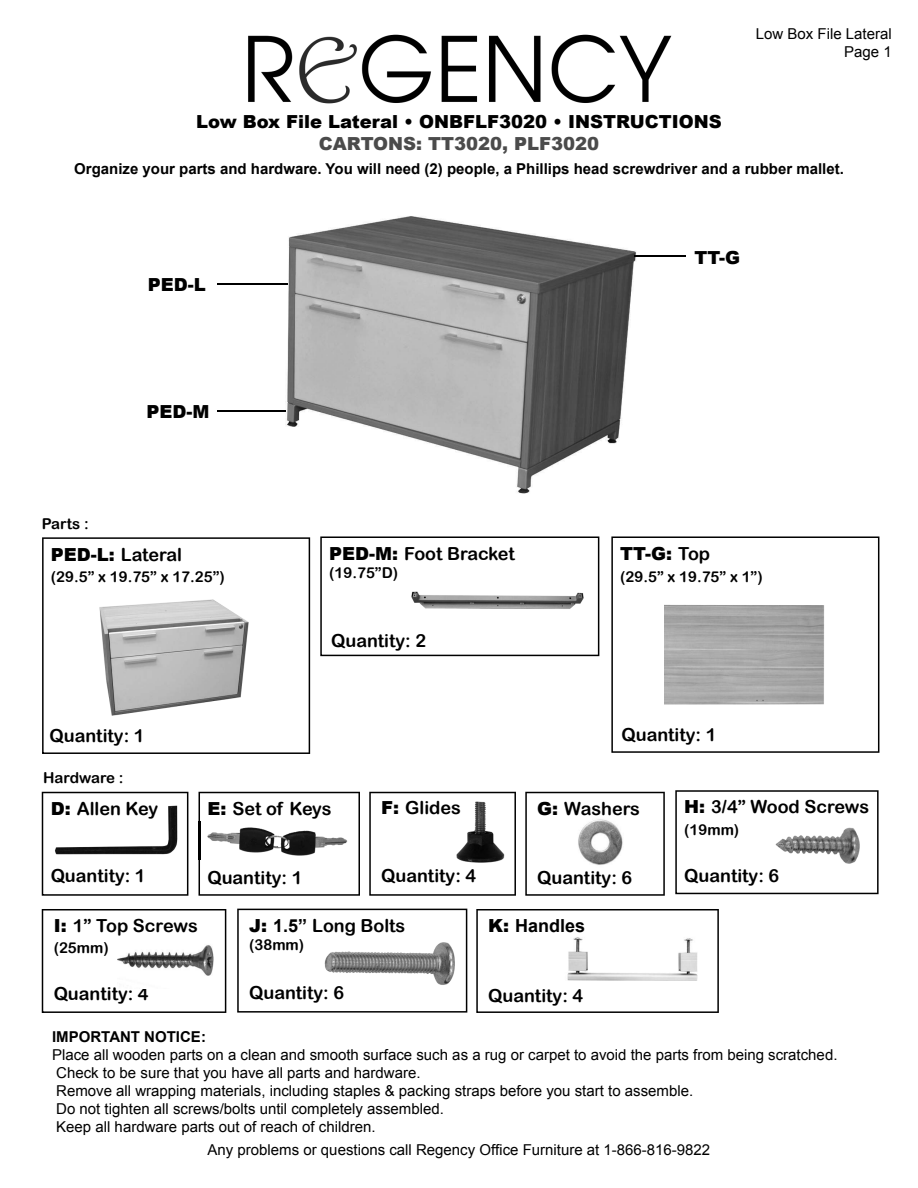
<style>
.page{position:relative;width:918px;height:1188px;background:#fff}
.page>*{position:absolute;margin:0;border:0;box-sizing:border-box;transform-origin:0 0}
.t1{font:18px "Arial Rounded MT Bold";color:#000}
.t2{font:900 18px "Arial";color:#000}
.t3{font:900 18px "Arial";color:#4b4b4b}
.t4{font:700 18px "Arial";color:#000}
.t5{font:15px/18px "Arial";color:#000}
.t6{font:700 15px "Arial";color:#000}
.t7{font:15px "Arial Rounded MT Bold";color:#000}
.s1{font-family:"Arial";font-weight:900}
.s2{font-family:"Arial Rounded MT Bold";font-weight:400}
.s3{font-family:"Arial";font-weight:700}
.s4{font-weight:900}
</style>
<div class="page">
<img style="left:286px;top:216px;width:350px;height:278px">
<hr style="left:634px;top:255px;width:51px;height:2px;background:#000">
<hr style="left:217px;top:283px;width:71px;height:2px;background:#000">
<hr style="left:217px;top:410px;width:69px;height:2px;background:#000">
<svg style="left:42px;top:537px;width:268px;height:217px"></svg>
<svg style="left:611px;top:536px;width:268px;height:217px"></svg>
<svg style="left:320px;top:536px;width:279px;height:120px"></svg>
<img style="left:410px;top:591px;width:179px;height:22px">
<svg style="left:42px;top:792px;width:146px;height:104px"></svg>
<svg style="left:199px;top:792px;width:161px;height:104px"></svg>
<img style="left:198px;top:821px;width:155px;height:39px">
<img style="left:199px;top:821px;width:1px;height:39px">
<svg style="left:675px;top:790px;width:204px;height:104px"></svg>
<svg style="left:42px;top:909px;width:184px;height:104px"></svg>
<svg style="left:237px;top:909px;width:230px;height:104px"></svg>
<svg style="left:369px;top:792px;width:147px;height:104px"></svg>
<svg style="left:525px;top:792px;width:140px;height:104px"></svg>
<img style="left:574px;top:817px;width:50px;height:52px">
<img style="left:85px;top:594px;width:173px;height:127px">
<img style="left:665px;top:589px;width:173px;height:127px">
<img style="left:117px;top:937px;width:96px;height:52px">
<svg style="left:476px;top:909px;width:243px;height:104px"></svg>
<img style="left:248px;top:34px;width:424px;height:70px">
<img style="left:563px;top:936px;width:140px;height:48px">
<p class="t2" style="left:196px;top:109px;width:527px">Low Box File Lateral • ONBFLF3020 • INSTRUCTIONS</p>
<p class="t3" style="left:319px;top:131px;width:282px">CARTONS: TT3020, PLF3020</p>
<p class="t5" style="left:756px;top:25px;width:137px;text-align:right">Low Box File Lateral<br>Page 1</p>
<p class="t6" style="left:74px;top:158px;width:771px">Organize your parts and hardware. You will need (2) people, a Phillips head screwdriver and a rubber mallet.</p>
<p class="t2" style="left:148px;top:272px;width:59px">PED-L</p>
<p class="t2" style="left:694px;top:245px;width:47px">TT-G</p>
<p class="t2" style="left:146px;top:398px;width:64px">PED-M</p>
<p class="t7" style="left:42px;top:515px;width:48px">Parts :</p>
<p class="t1" style="left:51px;top:544px;width:133px"><span class="s1">PED-L:</span> Lateral</p>
<p class="t7" style="left:51px;top:568px;width:175px">(29.5” x 19.75” x 17.25”)</p>
<p class="t1" style="left:329px;top:543px;width:187px"><span class="s1">PED-M:</span> Foot Bracket</p>
<p class="t7" style="left:329px;top:563px;width:70px">(19.75”D)</p>
<p class="t1" style="left:331px;top:629px;width:96px">Quantity: 2</p>
<p class="t2" style="left:620px;top:541px;width:91px">TT-G: <span class="s2">Top</span></p>
<p class="t7" style="left:620px;top:567px;width:144px">(29.5” x 19.75” x 1”)</p>
<p class="t1" style="left:50px;top:725px;width:96px">Quantity: 1</p>
<p class="t1" style="left:622px;top:724px;width:96px">Quantity: 1</p>
<p class="t7" style="left:43px;top:768px;width:82px">Hardware :</p>
<p class="t1" style="left:51px;top:798px;width:109px"><span class="s1">D:</span> Allen Key</p>
<p class="t1" style="left:51px;top:865px;width:96px">Quantity: 1</p>
<p class="t1" style="left:208px;top:798px;width:126px"><span class="s1">E:</span> Set of Keys</p>
<p class="t1" style="left:208px;top:867px;width:96px">Quantity: 1</p>
<p class="t1" style="left:381px;top:797px;width:81px"><span class="s1">F:</span> Glides</p>
<p class="t1" style="left:381px;top:865px;width:96px">Quantity: 4</p>
<p class="t1" style="left:537px;top:798px;width:104px"><span class="s1">G:</span> Washers</p>
<p class="t1" style="left:537px;top:867px;width:96px">Quantity: 6</p>
<p class="t1" style="left:684px;top:796px;width:187px"><span class="s1">H:</span> 3/4” Wood Screws</p>
<p class="t7" style="left:684px;top:821px;width:56px">(19mm)</p>
<p class="t1" style="left:684px;top:865px;width:96px">Quantity: 6</p>
<p class="t1" style="left:54px;top:915px;width:146px"><span class="s1">I:</span> 1” Top Screws</p>
<p class="t7" style="left:54px;top:939px;width:56px">(25mm)</p>
<p class="t1" style="left:54px;top:983px;width:96px">Quantity: 4</p>
<p class="t1" style="left:249px;top:915px;width:158px"><span class="s1">J:</span> <span class="s3">1.5”</span> Long Bolts</p>
<p class="t7" style="left:249px;top:936px;width:56px">(38mm)</p>
<p class="t1" style="left:249px;top:982px;width:96px">Quantity: 6</p>
<p class="t4" style="left:488px;top:914px;width:99px"><span class="s4">K:</span> Handles</p>
<p class="t1" style="left:488px;top:985px;width:96px">Quantity: 4</p>
<p class="t6" style="left:52px;top:1027px;width:155px">IMPORTANT NOTICE:</p>
<p class="t5" style="left:52px;top:1046px;width:787px">Place all wooden parts on a clean and smooth surface such as a rug or carpet to avoid the parts from being scratched.<br>Check to be sure that you have all parts and hardware.<br>Remove all wrapping materials, including staples &amp; packing straps before you start to assemble.<br>Do not tighten all screws/bolts until completely assembled.<br>Keep all hardware parts out of reach of children.</p>
<p class="t5" style="left:208px;top:1141px;width:504px">Any problems or questions call Regency Office Furniture at 1-866-816-9822</p>
</div>
